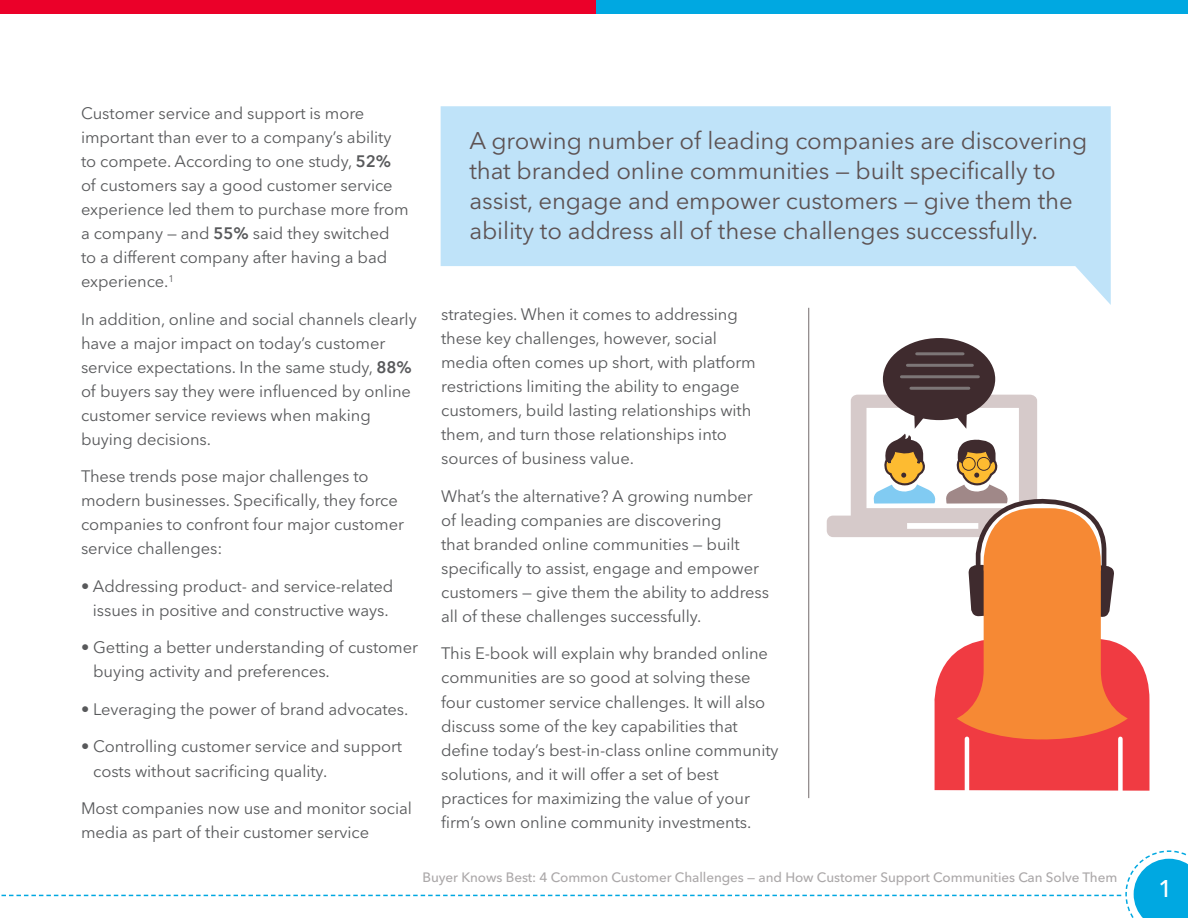
<style>
.page{position:relative;width:1188px;height:918px;background:#fff}
.page>*{position:absolute;margin:0;border:0;box-sizing:border-box;transform-origin:0 0}
.t1{font:24px/30px "Avenir Next LT Pro";letter-spacing:-.005em;color:#5d5253}
.t2{font:500 24px "Avenir Next LT Pro";color:#fff}
.t3{font:16.5px/24px "Avenir Next LT Pro";letter-spacing:-.005em;color:#58595b}
.t4{font:500 13.5px "Avenir Next LT Pro";letter-spacing:-.005em;color:#aba8a9}
.s1{font-weight:600}
</style>
<div class="page">
<svg style="left:2px;top:850px;width:1186px;height:68px"></svg>
<div style="left:0;top:1px;width:597px;height:13px;background:#eb0029"></div>
<div style="left:597px;top:1px;width:591px;height:13px;background:#00a8e1"></div>
<hr style="left:808px;top:308px;width:1px;height:490px;background:#726a6b">
<svg style="left:441px;top:106px;width:670px;height:199px;fill:#bfe3f9"></svg>
<div style="left:883px;top:338px;width:112px;height:82px;background:#3f2b2e;border-radius:50%"></div>
<hr style="left:917px;top:352px;width:46px;height:3px;background:#7d7677">
<hr style="left:907px;top:364px;width:65px;height:3px;background:#7d7677">
<hr style="left:911px;top:387px;width:58px;height:3px;background:#7d7677">
<hr style="left:901px;top:375px;width:77px;height:3px;background:#7d7677">
<svg style="left:827px;top:395px;width:322px;height:396px"></svg>
<hr style="left:965px;top:739px;width:4px;height:56px;background:#fff">
<div style="left:1118px;top:739px;width:5px;height:56px;background:#fff"></div>
<p class="t3" style="left:81px;top:102px;width:329px">Customer service and support is more important than ever to a company’s ability to compete. According to one study, <span class="s1">52% </span>of customers say a good customer service experience led them to purchase more from a company — and <span class="s1">55%</span> said they switched to a different company after having a bad experience.<sup>1</sup></p>
<p class="t3" style="left:81px;top:307px;width:337px">In addition, online and social channels clearly have a major impact on today’s customer service expectations. In the same study, <span class="s1">88% </span>of buyers say they were influenced by online customer service reviews when making buying decisions.</p>
<p class="t3" style="left:81px;top:465px;width:325px">These trends pose major challenges to modern businesses. Specifically, they force companies to confront four major customer service challenges:</p>
<p class="t3" style="left:81px;top:574px;width:314px;text-align:center">• Addressing product- and service-related issues in positive and constructive ways.</p>
<p class="t3" style="left:93px;top:636px;width:326px;text-indent:-12px">• Getting a better understanding of customer buying activity and preferences.</p>
<p class="t3" style="left:81px;top:697px;width:329px">• Leveraging the power of brand advocates.</p>
<p class="t3" style="left:93px;top:735px;width:310px;text-indent:-12px">• Controlling customer service and support costs without sacrificing quality.</p>
<p class="t3" style="left:81px;top:796px;width:332px">Most companies now use and monitor social media as part of their customer service</p>
<h1 class="t1" style="left:469px;top:125px;width:619px">A growing number of leading companies are discovering that branded online communities — built specifically to assist, engage and empower customers — give them the ability to address all of these challenges successfully.</h1>
<p class="t3" style="left:441px;top:303px;width:316px">strategies. When it comes to addressing these key challenges, however, social media often comes up short, with platform restrictions limiting the ability to engage customers, build lasting relationships with them, and turn those relationships into sources of business value.</p>
<p class="t3" style="left:441px;top:484px;width:330px">What’s the alternative? A growing number of leading companies are discovering<br>that branded online communities — built specifically to assist, engage and empower customers — give them the ability to address all of these challenges successfully.</p>
<p class="t3" style="left:441px;top:642px;width:339px">This E-book will explain why branded online communities are so good at solving these four customer service challenges. It will also discuss some of the key capabilities that define today’s best-in-class online community solutions, and it will offer a set of best practices for maximizing the value of your firm’s own online community investments.</p>
<p class="t4" style="left:422px;top:869px;width:696px">Buyer Knows Best: 4 Common Customer Challenges — and How Customer Support Communities Can Solve Them</p>
<h1 class="t2" style="left:1158px;top:874px;width:16px">1</h1>
</div>
